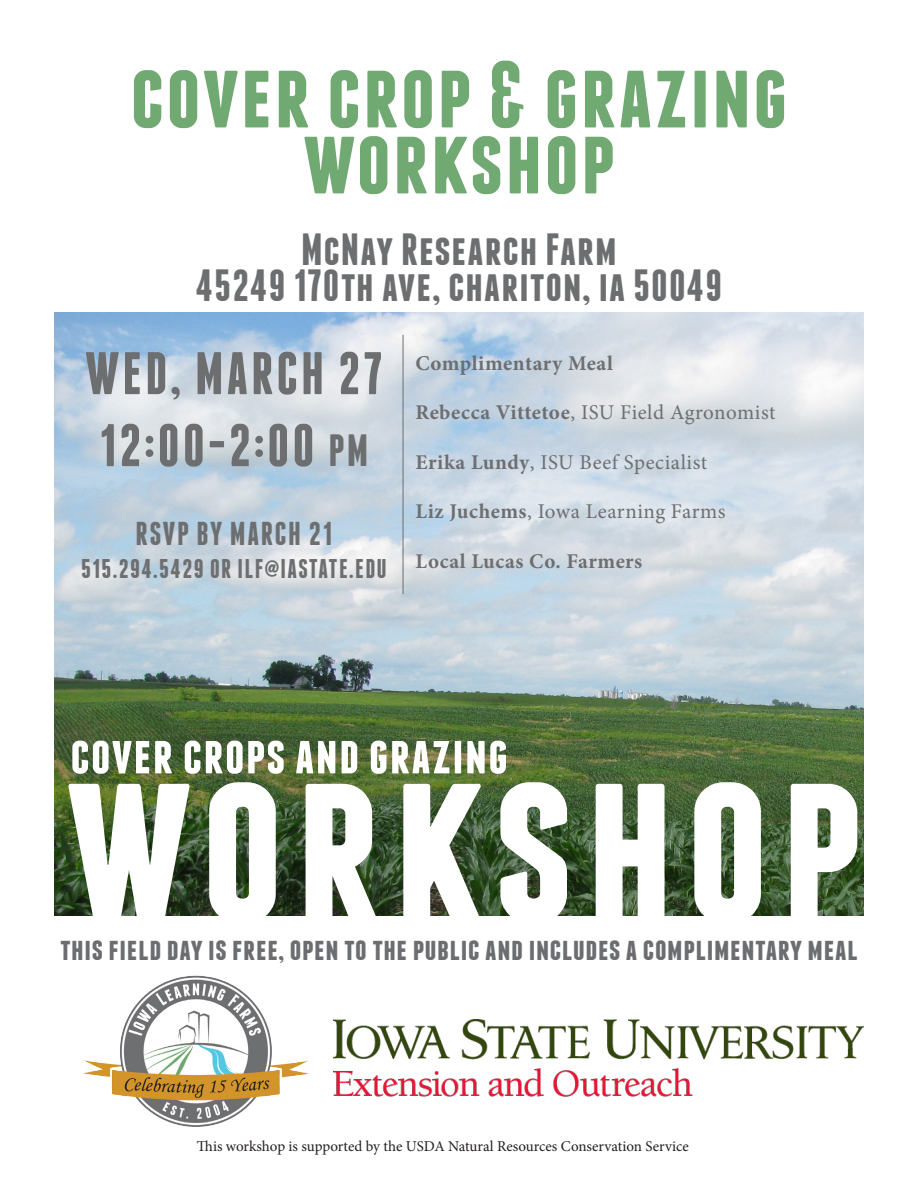
<style>
.page{position:relative;width:918px;height:1188px;background:#fff}
.page>*{position:absolute;margin:0;border:0;box-sizing:border-box;transform-origin:0 0}
.t1{font:700 229.5px "Franchise";letter-spacing:.05em;color:#fff}
.t2{font:700 94.5px "Franchise";letter-spacing:.025em;color:#70a972}
.t3{font:700 60px/72px "Franchise";letter-spacing:.05em;color:#6d6e70}
.t4{font:700 54px "Franchise";letter-spacing:.025em;color:#fff}
.t5{font:700 45px/36px "Franchise";letter-spacing:.025em;color:#6d6e70;text-align:center}
.t6{font:700 33px "Franchise";letter-spacing:.05em;color:#6d6e70}
.t7{font:700 32.25px "Franchise";letter-spacing:.02em;color:#6c6d70}
.t8{font:700 27px "Franchise";letter-spacing:.05em;color:#6d6e70}
.t9{font:21px "Minion Pro";letter-spacing:.025em;color:#6d6e70}
.t10{font:700 21px "Minion Pro";letter-spacing:.025em;color:#6d6e70}
.t11{font:15px "Minion Pro";color:#231f20}
.s1{font-size:45px}
.s2{font-weight:700}
</style>
<div class="page">
<img style="left:54px;top:313px;width:810px;height:603px">
<img style="left:83px;top:975px;width:226px;height:152px">
<hr style="left:403px;top:335px;width:1px;height:259px;background:#6d6e70">
<img style="left:334px;top:1019px;width:530px;height:78px">
<p class="t2" style="left:131px;top:50px;width:658px">cover crop &amp; grazing</p>
<p class="t2" style="left:303px;top:116px;width:313px">workshop</p>
<p class="t5" style="left:196px;top:232px;width:528px">McNay Research Farm<br>45249 170th ave, chariton, ia 50049</p>
<p class="t3" style="left:85px;top:337px;width:299px">WED, MARCH 27<br>12:00-2:00 <span class="s1">PM</span></p>
<p class="t6" style="left:136px;top:518px;width:198px">RSVP BY MARCH 21</p>
<p class="t8" style="left:81px;top:556px;width:307px">515.294.5429 OR ILF@IASTATE.EDU</p>
<p class="t10" style="left:415px;top:348px;width:199px">Complimentary Meal</p>
<p class="t9" style="left:415px;top:398px;width:362px"><span class="s2">Rebecca Vittetoe</span>, ISU Field Agronomist</p>
<p class="t9" style="left:415px;top:448px;width:293px"><span class="s2">Erika Lundy</span>, ISU Beef Specialist</p>
<p class="t9" style="left:415px;top:497px;width:312px"><span class="s2">Liz Juchems</span>, Iowa Learning Farms</p>
<p class="t10" style="left:415px;top:546px;width:228px">Local Lucas Co. Farmers</p>
<p class="t4" style="left:70px;top:729px;width:439px">cover crops and grazing</p>
<p class="t1" style="left:66px;top:734px;width:797px">workshop</p>
<p class="t7" style="left:60px;top:933px;width:799px">this field day is free, open to the public and includes a complimentary meal</p>
<p class="t11" style="left:197px;top:1136px;width:494px">This workshop is supported by the USDA Natural Resources Conservation Service</p>
</div>
